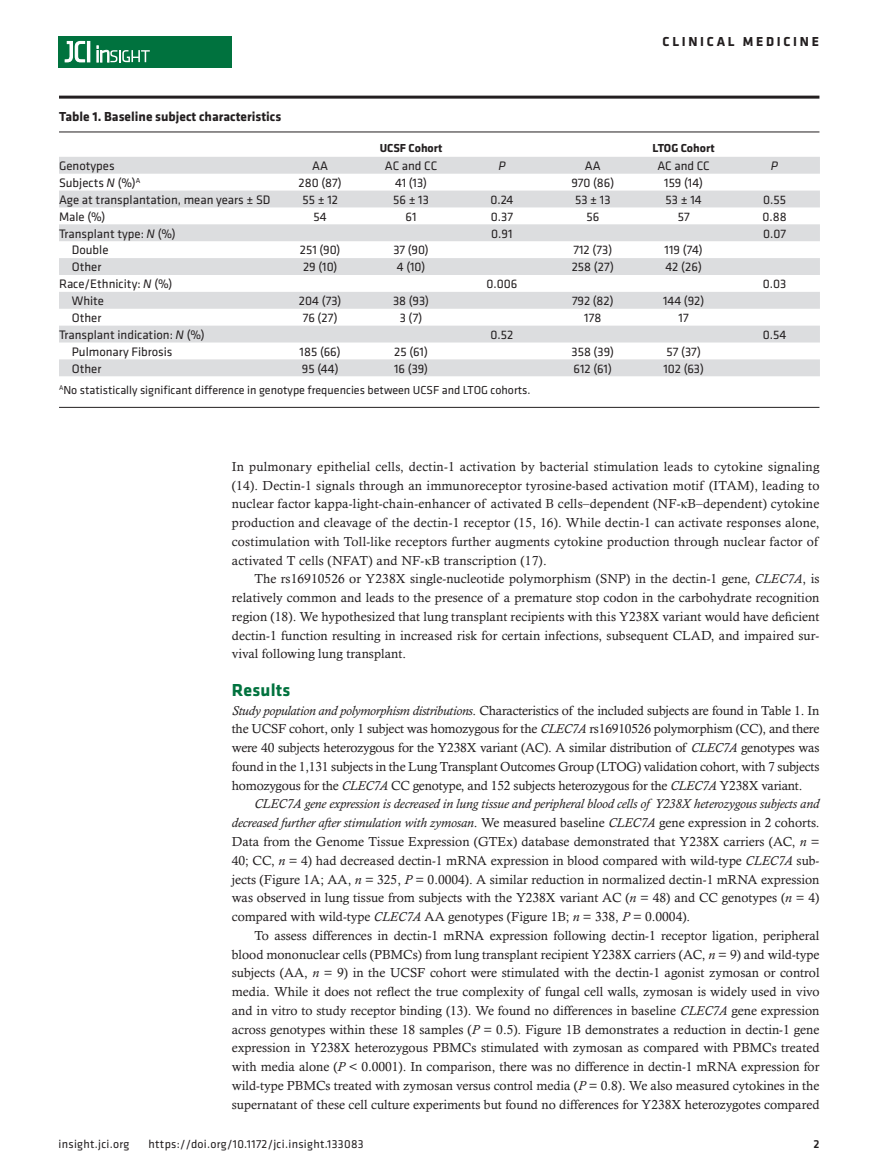
<style>
.page{position:relative;width:878px;height:1175px;background:#fff}
.page>*{position:absolute;margin:0;border:0;box-sizing:border-box;transform-origin:0 0}
.t1{font:700 18px "Klavika";letter-spacing:.01em;color:#00723e}
.t2{font:700 13.5px "Klavika Basic";color:#231f20}
.t3{font:700 13.5px "Klavika Basic";letter-spacing:.2em;color:#231f20}
.t4{font:13.2px/18.8px "Calisto MT Std";color:#231f20;text-align:justify}
.t5{font:12.75px "Klavika";color:#231f20}
.t6{font:italic 12.75px "Klavika";color:#231f20}
.t7{font:12px "Klavika Basic";color:#231f20}
.t8{font:12px "Klavika Basic";letter-spacing:.025em;color:#231f20}
.t9{font:700 12px "Klavika";color:#231f20}
.t10{font:500 12px "Klavika Basic";color:#231f20}
.s1{font-style:italic}
.s2{font-family:"Times New Roman"}
</style>
<div class="page">
<div style="left:59px;top:36px;width:173px;height:31px;background:#00723e"></div>
<hr style="left:87px;top:41px;width:3px;height:21px;background:#fff">
<svg style="left:64px;top:41px;width:21px;height:22px"></svg>
<svg style="left:97px;top:46px;width:53px;height:16px"></svg>
<hr style="left:59px;top:96px;width:760px;height:3px;background:#231f20">
<hr style="left:59px;top:132px;width:760px;height:1px;background:#231f20">
<hr style="left:59px;top:407px;width:760px;height:1px;background:#231f20">
<svg style="left:59px;top:157px;width:760px;height:219px;fill:#dcdddf"></svg>
<p class="t2" style="left:59px;top:107px;width:224px">Table 1. Baseline subject characteristics</p>
<p class="t3" style="left:662px;top:32px;width:158px">CLINICAL MEDICINE</p>
<p class="t9" style="left:379px;top:139px;width:64px">UCSF Cohort</p>
<p class="t9" style="left:652px;top:139px;width:64px">LTOG Cohort</p>
<p class="t5" style="left:59px;top:157px;width:57px">Genotypes</p>
<p class="t5" style="left:312px;top:157px;width:17px">AA</p>
<p class="t5" style="left:385px;top:157px;width:54px">AC and CC</p>
<p class="t6" style="left:498px;top:158px;width:9px">P</p>
<p class="t5" style="left:584px;top:157px;width:17px">AA</p>
<p class="t5" style="left:657px;top:157px;width:54px">AC and CC</p>
<p class="t6" style="left:771px;top:158px;width:9px">P</p>
<p class="t5" style="left:59px;top:174px;width:83px">Subjects <span class="s1">N</span> (%)<sup>A</sup></p>
<p class="t5" style="left:298px;top:174px;width:45px">280 (87)</p>
<p class="t5" style="left:395px;top:174px;width:34px">41 (13)</p>
<p class="t5" style="left:571px;top:174px;width:44px">970 (86)</p>
<p class="t5" style="left:664px;top:174px;width:40px">159 (14)</p>
<p class="t5" style="left:59px;top:191px;width:213px">Age at transplantation, mean years ± SD</p>
<p class="t5" style="left:302px;top:191px;width:37px">55 ± 12</p>
<p class="t5" style="left:393px;top:191px;width:37px">56 ± 13</p>
<p class="t5" style="left:490px;top:191px;width:24px">0.24</p>
<p class="t5" style="left:575px;top:191px;width:37px">53 ± 13</p>
<p class="t5" style="left:665px;top:191px;width:38px">53 ± 14</p>
<p class="t5" style="left:763px;top:191px;width:24px">0.55</p>
<p class="t5" style="left:59px;top:208px;width:48px">Male (%)</p>
<p class="t5" style="left:313px;top:208px;width:15px">54</p>
<p class="t5" style="left:405px;top:208px;width:12px">61</p>
<p class="t5" style="left:491px;top:208px;width:24px">0.37</p>
<p class="t5" style="left:586px;top:208px;width:14px">56</p>
<p class="t5" style="left:677px;top:208px;width:13px">57</p>
<p class="t5" style="left:762px;top:208px;width:26px">0.88</p>
<p class="t5" style="left:59px;top:225px;width:118px">Transplant type: <span class="s1">N</span> (%)</p>
<p class="t5" style="left:491px;top:225px;width:23px">0.91</p>
<p class="t5" style="left:763px;top:225px;width:24px">0.07</p>
<p class="t5" style="left:72px;top:242px;width:38px">Double</p>
<p class="t5" style="left:300px;top:242px;width:42px">251 (90)</p>
<p class="t5" style="left:393px;top:242px;width:37px">37 (90)</p>
<p class="t5" style="left:573px;top:242px;width:40px">712 (73)</p>
<p class="t5" style="left:664px;top:242px;width:40px">119 (74)</p>
<p class="t5" style="left:72px;top:259px;width:31px">Other</p>
<p class="t5" style="left:303px;top:259px;width:36px">29 (10)</p>
<p class="t5" style="left:397px;top:259px;width:30px">4 (10)</p>
<p class="t5" style="left:571px;top:259px;width:44px">258 (27)</p>
<p class="t5" style="left:665px;top:259px;width:38px">42 (26)</p>
<p class="t5" style="left:59px;top:276px;width:115px">Race/Ethnicity: <span class="s1">N</span> (%)</p>
<p class="t5" style="left:486px;top:276px;width:32px">0.006</p>
<p class="t5" style="left:762px;top:276px;width:25px">0.03</p>
<p class="t5" style="left:72px;top:292px;width:34px">White</p>
<p class="t5" style="left:299px;top:292px;width:44px">204 (73)</p>
<p class="t5" style="left:393px;top:292px;width:38px">38 (93)</p>
<p class="t5" style="left:572px;top:292px;width:43px">792 (82)</p>
<p class="t5" style="left:663px;top:292px;width:43px">144 (92)</p>
<p class="t5" style="left:72px;top:309px;width:31px">Other</p>
<p class="t5" style="left:303px;top:309px;width:36px">76 (27)</p>
<p class="t5" style="left:399px;top:309px;width:24px">3 (7)</p>
<p class="t5" style="left:584px;top:309px;width:18px">178</p>
<p class="t5" style="left:678px;top:309px;width:12px">17</p>
<p class="t5" style="left:59px;top:326px;width:147px">Transplant indication: <span class="s1">N</span> (%)</p>
<p class="t5" style="left:490px;top:326px;width:24px">0.52</p>
<p class="t5" style="left:762px;top:326px;width:25px">0.54</p>
<p class="t5" style="left:72px;top:343px;width:102px">Pulmonary Fibrosis</p>
<p class="t5" style="left:299px;top:343px;width:43px">185 (66)</p>
<p class="t5" style="left:394px;top:343px;width:35px">25 (61)</p>
<p class="t5" style="left:571px;top:343px;width:44px">358 (39)</p>
<p class="t5" style="left:666px;top:343px;width:36px">57 (37)</p>
<p class="t5" style="left:72px;top:360px;width:31px">Other</p>
<p class="t5" style="left:302px;top:360px;width:38px">95 (44)</p>
<p class="t5" style="left:394px;top:360px;width:36px">16 (39)</p>
<p class="t5" style="left:573px;top:360px;width:40px">612 (61)</p>
<p class="t5" style="left:663px;top:360px;width:42px">102 (63)</p>
<p class="t7" style="left:59px;top:382px;width:473px"><sup>A</sup>No statistically significant difference in genotype frequencies between UCSF and LTOG cohorts.</p>
<p class="t4" style="left:232px;top:457px;width:589px">In pulmonary epithelial cells, dectin-1 activation by bacterial stimulation leads to cytokine signaling (14). Dectin-1 signals through an immunoreceptor tyrosine-based activation motif (ITAM), leading to nuclear factor kappa-light-chain-enhancer of activated B cells–dependent (NF-<span class="s2">κ</span>B–dependent) cytokine production and cleavage of the dectin-1 receptor (15, 16). While dectin-1 can activate responses alone, costimulation with Toll-like receptors further augments cytokine production through nuclear factor of activated T cells (NFAT) and NF-<span class="s2">κ</span>B transcription (17).</p>
<p class="t4" style="left:232px;top:569px;width:589px;text-indent:22px">The rs16910526 or Y238X single-nucleotide polymorphism (SNP) in the dectin-1 gene, <span class="s1">CLEC7A</span>, is relatively common and leads to the presence of a premature stop codon in the carbohydrate recognition region (18). We hypothesized that lung transplant recipients with this Y238X variant would have deficient dectin-1 function resulting in increased risk for certain infections, subsequent CLAD, and impaired sur&shy;vival following lung transplant.</p>
<h1 class="t1" style="left:232px;top:677px;width:60px">Results</h1>
<p class="t4" style="left:232px;top:700px;width:589px"><span class="s1">Study population and polymorphism distributions</span>. Characteristics of the included subjects are found in Table 1. In the UCSF cohort, only 1 subject was homozygous for the <span class="s1">CLEC7A</span> rs16910526 polymorphism (CC), and there were 40 subjects heterozygous for the Y238X variant (AC). A similar distribution of <span class="s1">CLEC7A</span> genotypes was found in the 1,131 subjects in the Lung Transplant Outcomes Group (LTOG) validation cohort, with 7 subjects homozygous for the <span class="s1">CLEC7A</span> CC genotype, and 152 subjects heterozygous for the <span class="s1">CLEC7A</span> Y238X variant.</p>
<p class="t4" style="left:232px;top:794px;width:589px;text-indent:22px"><span class="s1">CLEC7A gene expression is decreased in lung tissue and peripheral blood cells of Y238X heterozygous subjects and decreased further after stimulation with zymosan</span>. We measured baseline <span class="s1">CLEC7A</span> gene expression in 2 cohorts.<br>Data from the Genome Tissue Expression (GTEx) database demonstrated that Y238X carriers (AC, <span class="s1">n</span> = 40; CC, <span class="s1">n</span> = 4) had decreased dectin-1 mRNA expression in blood compared with wild-type <span class="s1">CLEC7A</span> sub&shy;jects (Figure 1A; AA, <span class="s1">n</span> = 325, <span class="s1">P</span> = 0.0004). A similar reduction in normalized dectin-1 mRNA expression was observed in lung tissue from subjects with the Y238X variant AC (<span class="s1">n</span> = 48) and CC genotypes (<span class="s1">n</span> = 4) compared with wild-type <span class="s1">CLEC7A</span> AA genotypes (Figure 1B; <span class="s1">n</span> = 338, <span class="s1">P</span> = 0.0004).</p>
<p class="t4" style="left:232px;top:926px;width:589px;text-indent:22px">To assess differences in dectin-1 mRNA expression following dectin-1 receptor ligation, peripheral blood mononuclear cells (PBMCs) from lung transplant recipient Y238X carriers (AC, <span class="s1">n</span> = 9) and wild-type subjects (AA, <span class="s1">n</span> = 9) in the UCSF cohort were stimulated with the dectin-1 agonist zymosan or control media. While it does not reflect the true complexity of fungal cell walls, zymosan is widely used in vivo and in vitro to study receptor binding (13). We found no differences in baseline <span class="s1">CLEC7A</span> gene expression across genotypes within these 18 samples (<span class="s1">P</span> = 0.5). Figure 1B demonstrates a reduction in dectin-1 gene expression in Y238X heterozygous PBMCs stimulated with zymosan as compared with PBMCs treated with media alone (<span class="s1">P</span> &lt; 0.0001). In comparison, there was no difference in dectin-1 mRNA expression for wild-type PBMCs treated with zymosan versus control media (<span class="s1">P</span> = 0.8). We also measured cytokines in the supernatant of these cell culture experiments but found no differences for Y238X heterozygotes compared</p>
<p class="t8" style="left:58px;top:1135px;width:72px">insight.jci.org</p>
<p class="t8" style="left:148px;top:1135px;width:217px">https://doi.org/10.1172/jci.insight.133083</p>
<p class="t10" style="left:813px;top:1135px;width:8px">2</p>
</div>
